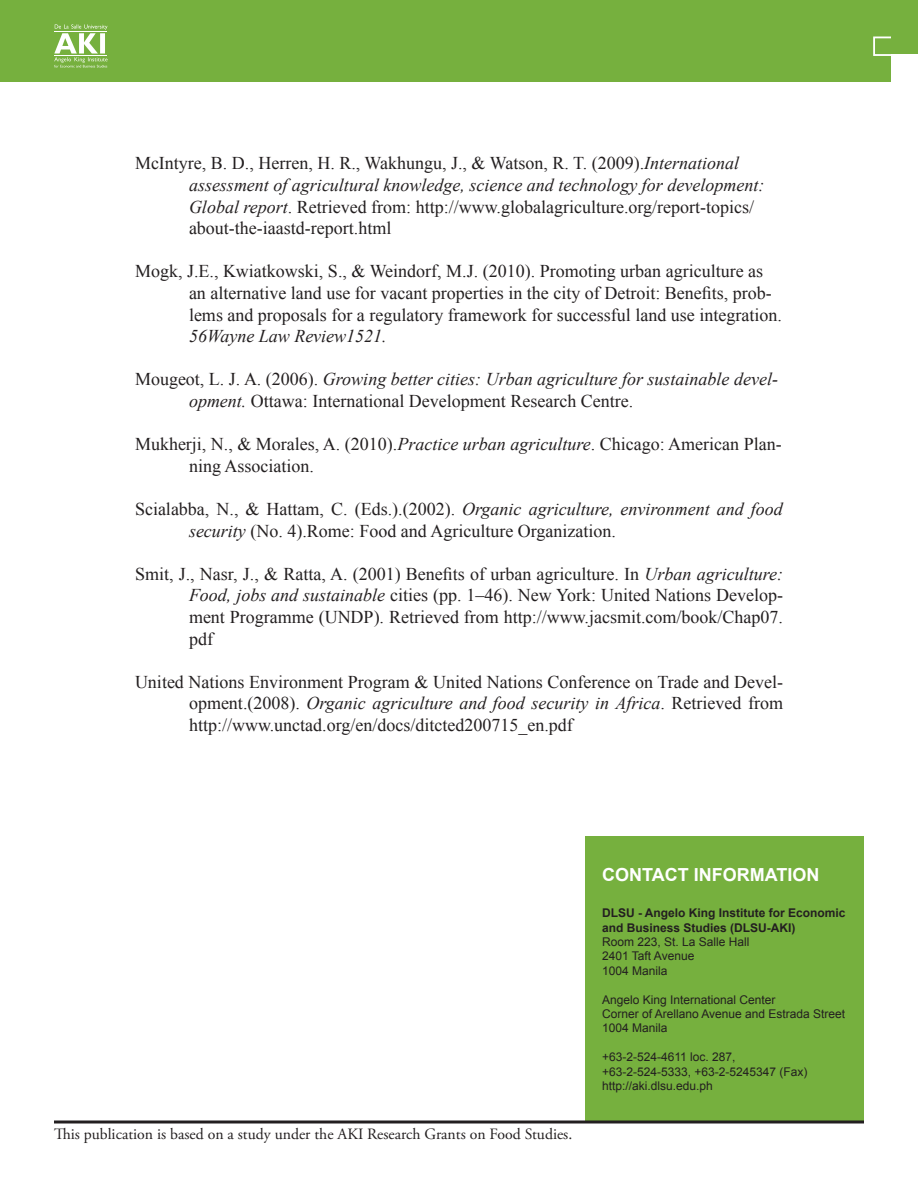
<style>
.page{position:relative;width:918px;height:1188px;background:#fff}
.page>*{position:absolute;margin:0;border:0;box-sizing:border-box;transform-origin:0 0}
.t1{font:18px/21.6px "Times New Roman";color:#231f20}
.t2{font:700 18px "Arial";color:#fff}
.t3{font:15.75px "Adobe Garamond Pro";color:#231f20}
.t4{font:12px/14.4px "Arial";color:#231f20}
.t5{font:700 12px "Arial";color:#231f20}
.s1{font-style:italic}
</style>
<div class="page">
<div style="left:585px;top:837px;width:279px;height:285px;background:#76b03e"></div>
<svg style="left:54px;top:1120px;width:810px;height:4px;background:#53534f"></svg>
<div style="left:0;top:0;width:918px;height:81px;background:#76b03e"></div>
<div style="left:891px;top:54px;width:27px;height:38px;background:#fff"></div>
<svg style="left:873px;top:37px;width:18px;height:19px"></svg>
<svg style="left:54px;top:24px;width:54px;height:43px"></svg>
<hr style="left:54px;top:31px;width:53px;height:1px;background:#fff">
<hr style="left:54px;top:55px;width:53px;height:1px;background:#fff">
<p class="t1" style="left:189px;top:152px;width:577px;text-indent:-54px">McIntyre, B. D., Herren, H. R., Wakhungu, J., &amp; Watson, R. T. (2009).<span class="s1">International assessment of agricultural knowledge, science and technology for development:<br>Global report</span>. Retrieved from: http://www.globalagriculture.org/report-topics/ about-the-iaastd-report.html</p>
<p class="t1" style="left:189px;top:260px;width:594px;text-indent:-54px">Mogk, J.E., Kwiatkowski, S., &amp; Weindorf, M.J. (2010). Promoting urban agriculture as an alternative land use for vacant properties in the city of Detroit: Benefits, prob&shy;lems and proposals for a regulatory framework for successful land use integration.<br><span class="s1">56Wayne Law Review1521.</span></p>
<p class="t1" style="left:189px;top:368px;width:591px;text-indent:-54px">Mougeot, L. J. A. (2006). <span class="s1">Growing better cities: Urban agriculture for sustainable devel&shy;opment.</span> Ottawa: International Development Research Centre.</p>
<p class="t1" style="left:189px;top:433px;width:594px;text-indent:-54px">Mukherji, N., &amp; Morales, A. (2010).<span class="s1">Practice urban agriculture</span>. Chicago: American Plan&shy;ning Association.</p>
<p class="t1" style="left:189px;top:498px;width:595px;text-indent:-54px">Scialabba, N., &amp; Hattam, C. (Eds.).(2002). <span class="s1">Organic agriculture, environment and food security</span> (No. 4).Rome: Food and Agriculture Organization.</p>
<p class="t1" style="left:189px;top:563px;width:596px;text-align:justify;text-indent:-54px">Smit, J., Nasr, J., &amp; Ratta, A. (2001) Benefits of urban agriculture. In <span class="s1">Urban agriculture:<br>Food, jobs and sustainable</span> cities (pp. 1–46). New York: United Nations Develop&shy;ment Programme (UNDP). Retrieved from http://www.jacsmit.com/book/Chap07. pdf</p>
<p class="t1" style="left:189px;top:671px;width:596px;text-align:justify;text-indent:-54px">United Nations Environment Program &amp; United Nations Conference on Trade and Devel&shy;opment.(2008). <span class="s1">Organic agriculture and food security in Africa</span>. Retrieved from http://www.unctad.org/en/docs/ditcted200715_en.pdf</p>
<p class="t3" style="left:54px;top:1125px;width:520px">This publication is based on a study under the AKI Research Grants on Food Studies.</p>
<p class="t2" style="left:602px;top:863px;width:219px">CONTACT INFORMATION</p>
<p class="t5" style="left:602px;top:905px;width:245px">DLSU - Angelo King Institute for Economic</p>
<p class="t5" style="left:602px;top:920px;width:195px">and Business Studies (DLSU-AKI)</p>
<p class="t4" style="left:602px;top:935px;width:149px">Room 223, St. La Salle Hall</p>
<p class="t4" style="left:602px;top:949px;width:94px">2401 Taft Avenue</p>
<p class="t4" style="left:602px;top:964px;width:67px">1004 Manila</p>
<p class="t4" style="left:602px;top:992px;width:175px">Angelo King International Center</p>
<p class="t4" style="left:602px;top:1007px;width:245px">Corner of Arellano Avenue and Estrada Street<br>1004 Manila</p>
<p class="t4" style="left:602px;top:1050px;width:135px">+63-2-524-4611 loc. 287,</p>
<p class="t4" style="left:602px;top:1064px;width:207px">+63-2-524-5333, +63-2-5245347 (Fax)</p>
<p class="t4" style="left:602px;top:1079px;width:112px">http://aki.dlsu.edu.ph</p>
</div>
